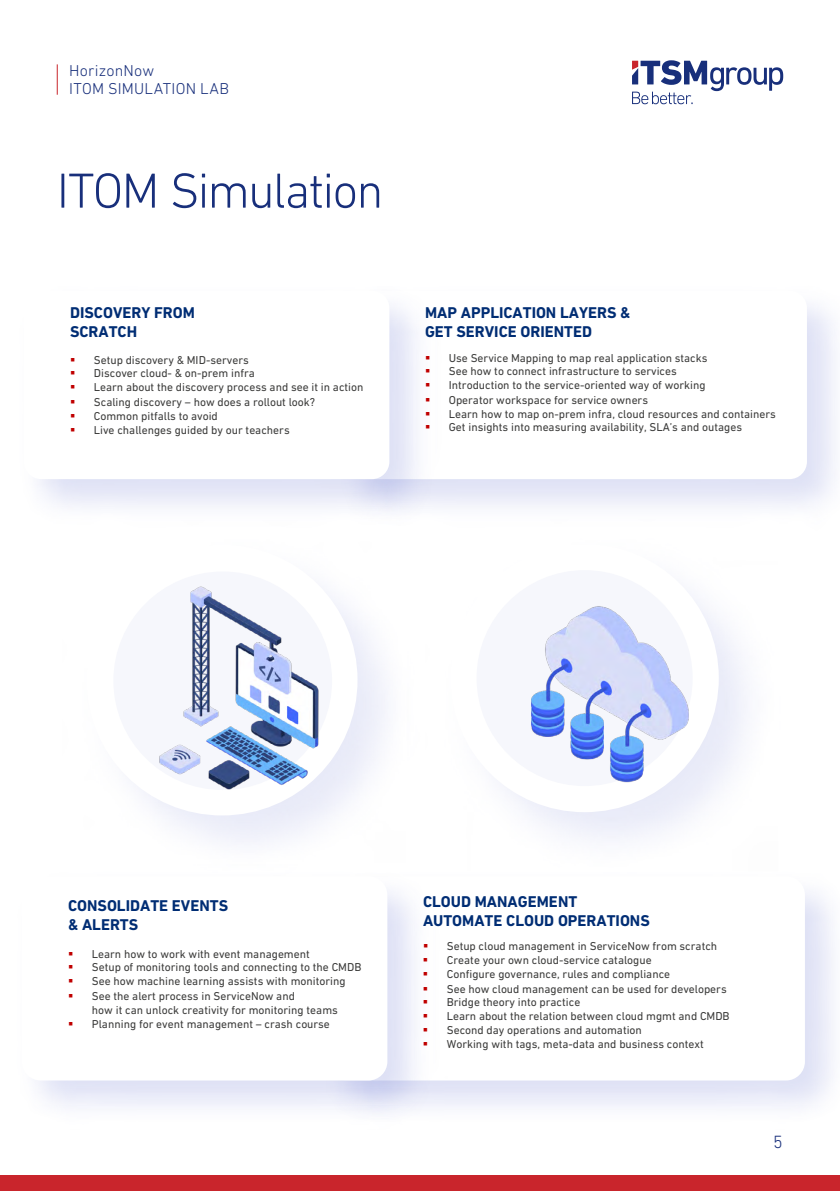
<style>
.page{position:relative;width:840px;height:1191px;background:#fff}
.page>*{position:absolute;margin:0;border:0;box-sizing:border-box;transform-origin:0 0}
.t1{font:300 50px "DIN Next LT Pro";letter-spacing:-.035em;color:#182f7b}
.t2{font:300 18px "DIN Next LT Pro";color:#182f7b}
.t3{font:300 16px/18px "DIN Next LT Pro";letter-spacing:.015em;color:#182f7b}
.t4{font:700 15.8px/19px "DIN Next LT Pro";color:#002d74}
.t5{font:11.6px/13.8px "DIN Next LT Pro";color:#3c3c3b}
.s1{color:#c00000}
</style>
<div class="page">
<img style="left:39px;top:289px;width:410px;height:230px">
<div style="left:24px;top:291px;width:365px;height:188px;background:#fff;border-radius:17px"></div>
<div style="left:113px;top:571px;width:219px;height:219px;background:#f6f7fc;border-radius:50%"></div>
<img style="left:133px;top:582px;width:211px;height:210px">
<img style="left:38px;top:882px;width:409px;height:239px">
<div style="left:22px;top:876px;width:365px;height:204px;background:#fff;border-radius:19px"></div>
<div style="left:476px;top:570px;width:216px;height:216px;background:#f6f7fc;border-radius:50%"></div>
<img style="left:531px;top:603px;width:169px;height:181px">
<div style="left:0;top:1175px;width:839px;height:16px;background:#c9252c"></div>
<svg style="left:632px;top:60px;width:150px;height:44px"></svg>
<hr style="left:57px;top:64px;width:1px;height:31px;background:#c9252c">
<h3 class="t3" style="left:69px;top:62px;width:161px">HorizonNow<br>ITOM SIMULATION LAB</h3>
<h1 class="t1" style="left:57px;top:162px;width:328px">ITOM Simulation</h1>
<h3 class="t4" style="left:70px;top:303px;width:126px">DISCOVERY FROM<br>SCRATCH</h3>
<p class="t5" style="left:70px;top:353px;width:180px"><span class="s1">▪</span> Setup discovery &amp; MID-servers</p>
<p class="t5" style="left:70px;top:366px;width:186px"><span class="s1">▪</span> Discover cloud- &amp; on-prem infra</p>
<p class="t5" style="left:70px;top:380px;width:295px"><span class="s1">▪</span> Learn about the discovery process and see it in action</p>
<p class="t5" style="left:70px;top:395px;width:246px"><span class="s1">▪</span> Scaling discovery – how does a rollout look?</p>
<p class="t5" style="left:70px;top:409px;width:149px"><span class="s1">▪</span> Common pitfalls to avoid</p>
<p class="t5" style="left:70px;top:422px;width:221px"><span class="s1">▪</span> Live challenges guided by our teachers</p>
<h3 class="t4" style="left:425px;top:303px;width:207px">MAP APPLICATION LAYERS &amp;<br>GET SERVICE ORIENTED</h3>
<p class="t5" style="left:425px;top:350px;width:284px"><span class="s1">▪</span> Use Service Mapping to map real application stacks</p>
<p class="t5" style="left:425px;top:364px;width:253px"><span class="s1">▪</span> See how to connect infrastructure to services</p>
<p class="t5" style="left:425px;top:378px;width:282px"><span class="s1">▪</span> Introduction to the service-oriented way of working</p>
<p class="t5" style="left:425px;top:393px;width:224px"><span class="s1">▪</span> Operator workspace for service owners</p>
<p class="t5" style="left:425px;top:407px;width:352px"><span class="s1">▪</span> Learn how to map on-prem infra, cloud resources and containers</p>
<p class="t5" style="left:425px;top:420px;width:318px"><span class="s1">▪</span> Get insights into measuring availability, SLA’s and outages</p>
<h3 class="t4" style="left:68px;top:896px;width:161px">CONSOLIDATE EVENTS &amp; ALERTS</h3>
<p class="t5" style="left:68px;top:946px;width:243px"><span class="s1">▪</span> Learn how to work with event management</p>
<p class="t5" style="left:68px;top:960px;width:294px"><span class="s1">▪</span> Setup of monitoring tools and connecting to the CMDB</p>
<p class="t5" style="left:68px;top:974px;width:279px"><span class="s1">▪</span> See how machine learning assists with monitoring</p>
<p class="t5" style="left:92px;top:989px;width:247px;text-indent:-24px"><span class="s1">▪</span> See the alert process in ServiceNow and<br>how it can unlock creativity for monitoring teams</p>
<p class="t5" style="left:68px;top:1016px;width:263px"><span class="s1">▪</span> Planning for event management – crash course</p>
<h3 class="t4" style="left:423px;top:892px;width:228px">CLOUD MANAGEMENT<br>AUTOMATE CLOUD OPERATIONS</h3>
<p class="t5" style="left:423px;top:939px;width:295px"><span class="s1">▪</span> Setup cloud management in ServiceNow from scratch</p>
<p class="t5" style="left:423px;top:953px;width:230px"><span class="s1">▪</span> Create your own cloud-service catalogue</p>
<p class="t5" style="left:423px;top:966px;width:249px"><span class="s1">▪</span> Configure governance, rules and compliance</p>
<p class="t5" style="left:423px;top:981px;width:305px"><span class="s1">▪</span> See how cloud management can be used for developers</p>
<p class="t5" style="left:423px;top:995px;width:159px"><span class="s1">▪</span> Bridge theory into practice</p>
<p class="t5" style="left:423px;top:1009px;width:308px"><span class="s1">▪</span> Learn about the relation between cloud mgmt and CMDB</p>
<p class="t5" style="left:423px;top:1023px;width:220px"><span class="s1">▪</span> Second day operations and automation</p>
<p class="t5" style="left:423px;top:1036px;width:282px"><span class="s1">▪</span> Working with tags, meta-data and business context</p>
<h2 class="t2" style="left:772px;top:1131px;width:11px">5</h2>
</div>
